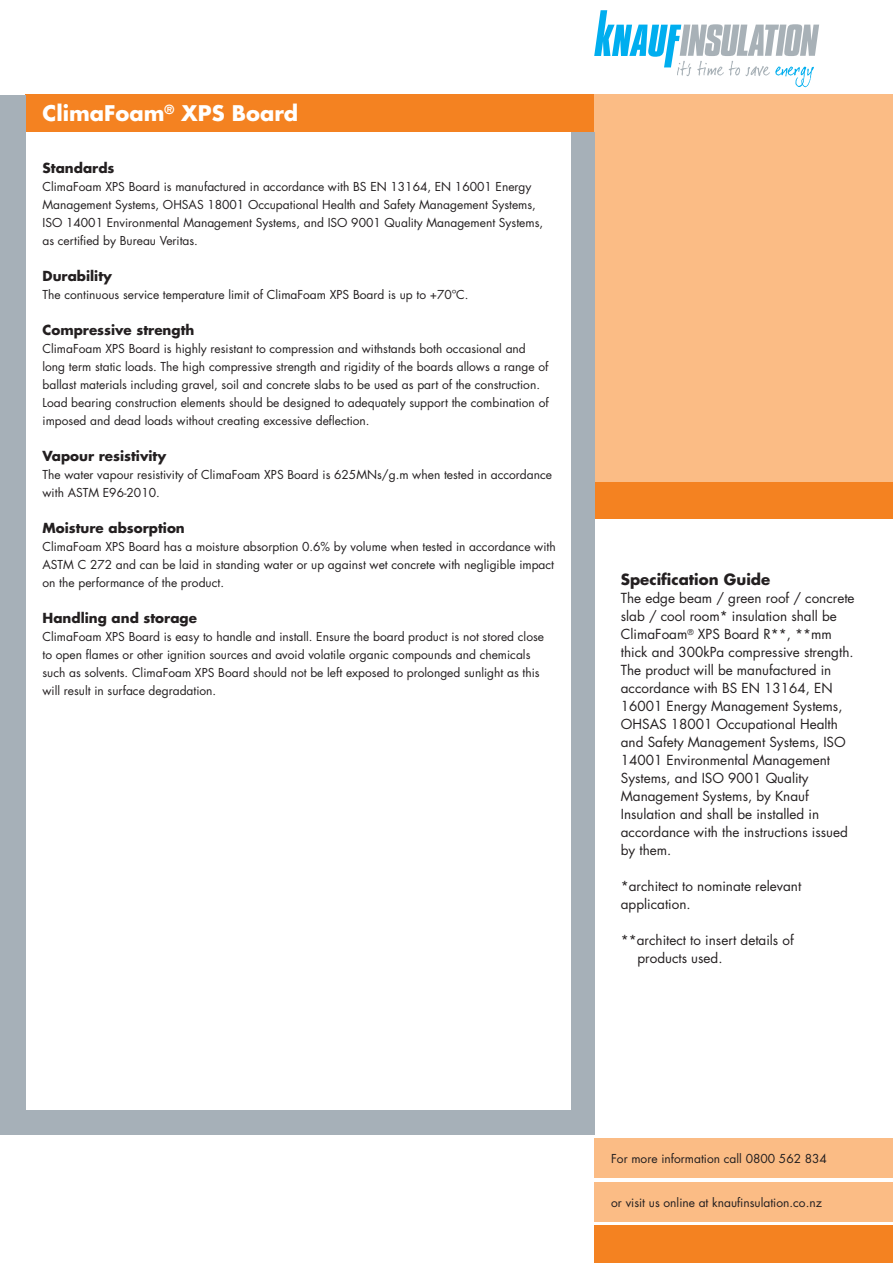
<style>
.page{position:relative;width:893px;height:1263px;background:#fff}
.page>*{position:absolute;margin:0;border:0;box-sizing:border-box;transform-origin:0 0}
.t1{font:700 21px "Futura Std";color:#fff}
.t2{font:700 15px "Futura Std";color:#231f20}
.t3{font:13.5px/18px "Futura Std";color:#231f20}
.t4{font:700 13.5px "Futura Std";color:#231f20}
.t5{font:12px/18px "Futura Std";color:#231f20}
</style>
<div class="page">
<div style="left:26px;top:95px;width:568px;height:37px;background:#f48221"></div>
<div style="left:594px;top:482px;width:299px;height:37px;background:#f48221"></div>
<div style="left:594px;top:1225px;width:299px;height:38px;background:#f48221"></div>
<div style="left:594px;top:1182px;width:299px;height:40px;background:#fbbc85"></div>
<div style="left:594px;top:1138px;width:299px;height:40px;background:#fbbc85"></div>
<div style="left:594px;top:95px;width:299px;height:387px;background:#fbbc85"></div>
<div style="left:0;top:95px;width:26px;height:1039px;background:#a6b0b8"></div>
<div style="left:571px;top:132px;width:23px;height:1002px;background:#a6b0b8"></div>
<div style="left:26px;top:1110px;width:545px;height:24px;background:#a6b0b8"></div>
<svg style="left:594px;top:10px;width:225px;height:77px"></svg>
<h1 class="t1" style="left:43px;top:99px;width:257px">ClimaFoam<sup>®</sup> XPS Board</h1>
<p class="t4" style="left:43px;top:159px;width:73px">Standards</p>
<p class="t5" style="left:43px;top:177px;width:502px">ClimaFoam XPS Board is manufactured in accordance with BS EN 13164, EN 16001 Energy Management Systems, OHSAS 18001 Occupational Health and Safety Management Systems, ISO 14001 Environmental Management Systems, and ISO 9001 Quality Management Systems, as certified by Bureau Veritas.</p>
<p class="t4" style="left:43px;top:267px;width:71px">Durability</p>
<p class="t5" style="left:43px;top:285px;width:427px">The continuous service temperature limit of ClimaFoam XPS Board is up to +70ºC.</p>
<p class="t4" style="left:43px;top:321px;width:153px">Compressive strength</p>
<p class="t5" style="left:43px;top:339px;width:508px">ClimaFoam XPS Board is highly resistant to compression and withstands both occasional and long term static loads. The high compressive strength and rigidity of the boards allows a range of ballast materials including gravel, soil and concrete slabs to be used as part of the construction.<br>Load bearing construction elements should be designed to adequately support the combination of imposed and dead loads without creating excessive deflection.</p>
<p class="t4" style="left:43px;top:447px;width:125px">Vapour resistivity</p>
<p class="t5" style="left:43px;top:465px;width:511px">The water vapour resistivity of ClimaFoam XPS Board is 625MNs/g.m when tested in accordance with ASTM E96-2010.</p>
<p class="t4" style="left:43px;top:519px;width:144px">Moisture absorption</p>
<p class="t5" style="left:43px;top:537px;width:515px">ClimaFoam XPS Board has a moisture absorption 0.6% by volume when tested in accordance with<br>ASTM C 272 and can be laid in standing water or up against wet concrete with negligible impact on the performance of the product.</p>
<p class="t4" style="left:43px;top:609px;width:156px">Handling and storage</p>
<p class="t5" style="left:43px;top:627px;width:503px">ClimaFoam XPS Board is easy to handle and install. Ensure the board product is not stored close to open flames or other ignition sources and avoid volatile organic compounds and chemicals such as solvents. ClimaFoam XPS Board should not be left exposed to prolonged sunlight as this will result in surface degradation.</p>
<p class="t2" style="left:621px;top:569px;width:151px">Specification Guide</p>
<p class="t3" style="left:621px;top:589px;width:235px">The edge beam / green roof / concrete slab / cool room* insulation shall be<br>ClimaFoam<sup>®</sup> XPS Board R**, **mm thick and 300kPa compressive strength.<br>The product will be manufactured in accordance with BS EN 13164, EN<br>16001 Energy Management Systems,<br>OHSAS 18001 Occupational Health and Safety Management Systems, ISO<br>14001 Environmental Management<br>Systems, and ISO 9001 Quality<br>Management Systems, by Knauf<br>Insulation and shall be installed in accordance with the instructions issued by them.</p>
<p class="t3" style="left:621px;top:877px;width:182px">*architect to nominate relevant application.</p>
<p class="t3" style="left:637px;top:931px;width:158px;text-indent:-17px">**architect to insert details of products used.</p>
<p class="t5" style="left:611px;top:1150px;width:217px">For more information call 0800 562 834</p>
<p class="t5" style="left:611px;top:1193px;width:212px">or visit us online at knaufinsulation.co.nz</p>
</div>
